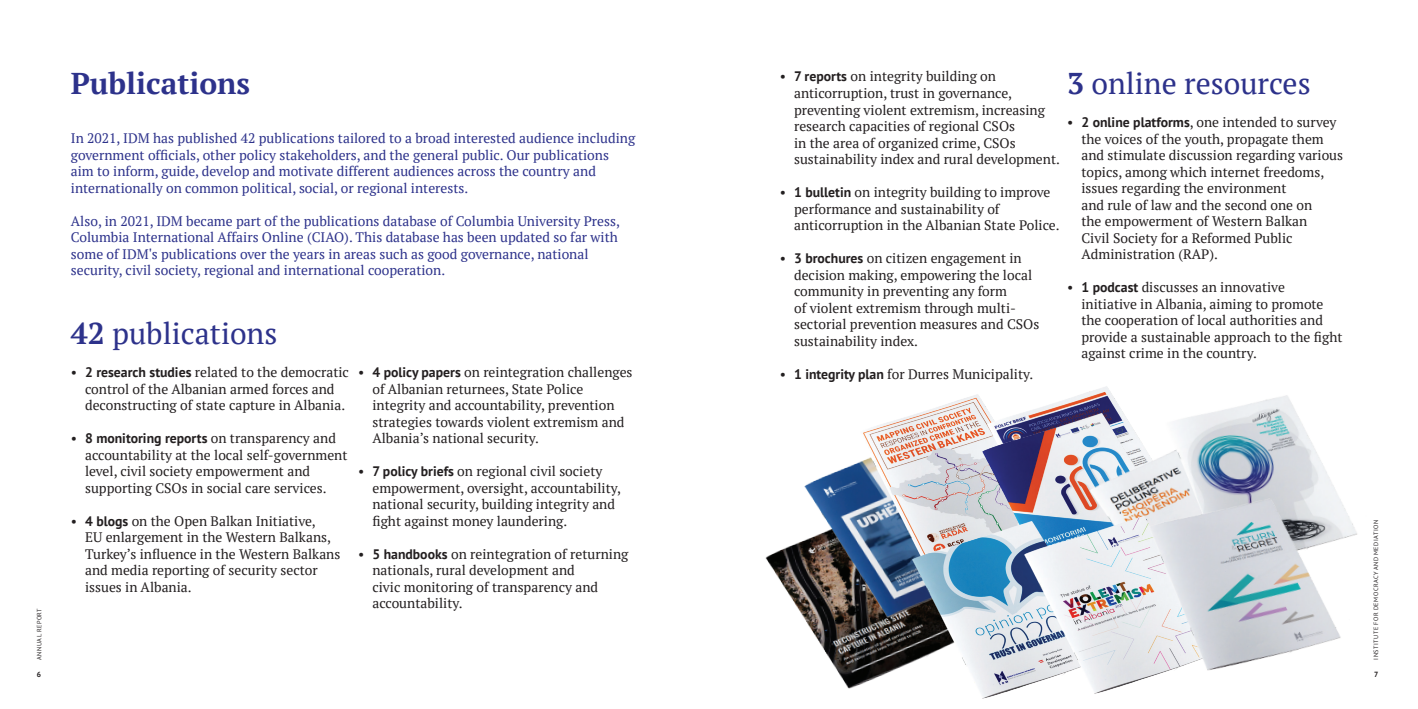
<style>
.page{position:relative;width:1418px;height:709px;background:#fff}
.page>*{position:absolute;margin:0;border:0;box-sizing:border-box;transform-origin:0 0}
.t1{font:30px "PT Serif";color:#2d328b}
.t2{font:700 30px "PT Serif";color:#2d328b}
.t3{font:13.75px/16.5px "PT Serif";color:#231f20}
.t4{font:13.75px/16.5px "PT Serif";color:#2d328b}
.t5{font:700 7.5px "PT Sans";color:#231f20}
.t6{font:6.25px "PT Sans";letter-spacing:.08em;color:#231f20}
.s1{font-weight:700}
.s2{font-family:"PT Sans";font-weight:700}
</style>
<div class="page">
<img style="left:767px;top:422px;width:124px;height:198px">
<img style="left:891px;top:394px;width:99px;height:92px">
<img style="left:990px;top:402px;width:69px;height:80px">
<img style="left:1059px;top:386px;width:255px;height:61px">
<img style="left:821px;top:486px;width:112px;height:203px">
<img style="left:933px;top:482px;width:110px;height:217px">
<img style="left:1043px;top:447px;width:314px;height:247px">
<p class="t6" style="left:35px;top:659px;width:53px;rotate:-90deg">ANNUAL REPORT</p>
<h1 class="t2" style="left:71px;top:64px;width:181px">Publications</h1>
<p class="t4" style="left:71px;top:130px;width:566px">In 2021, IDM has published 42 publications tailored to a broad interested audience including government officials, other policy stakeholders, and the general public. Our publications aim to inform, guide, develop and motivate different audiences across the country and internationally on common political, social, or regional interests.</p>
<p class="t4" style="left:71px;top:212px;width:550px">Also, in 2021, IDM became part of the publications database of Columbia University Press, Columbia International Affairs Online (CIAO). This database has been updated so far with some of IDM's publications over the years in areas such as good governance, national security, civil society, regional and international cooperation.</p>
<h1 class="t1" style="left:71px;top:314px;width:208px"><span class="s1">42</span> publications</h1>
<p class="t3" style="left:85px;top:364px;width:265px;text-indent:-14px">• <span class="s2">2 research studies</span> related to the democratic control of the Albanian armed forces and deconstructing of state capture in Albania.</p>
<p class="t3" style="left:85px;top:430px;width:264px;text-indent:-14px">• <span class="s2">8 monitoring reports</span> on transparency and accountability at the local self-government level, civil society empowerment and supporting CSOs in social care services.</p>
<p class="t3" style="left:85px;top:512px;width:257px;text-indent:-14px">• <span class="s2">4 blogs</span> on the Open Balkan Initiative,<br>EU enlargement in the Western Balkans, Turkey’s influence in the Western Balkans and media reporting of security sector issues in Albania.</p>
<p class="t3" style="left:372px;top:364px;width:262px;text-indent:-14px">• <span class="s2">4 policy papers</span> on reintegration challenges of Albanian returnees, State Police integrity and accountability, prevention strategies towards violent extremism and Albania’s national security.</p>
<p class="t3" style="left:372px;top:463px;width:250px;text-indent:-14px">• <span class="s2">7 policy briefs</span> on regional civil society empowerment, oversight, accountability, national security, building integrity and fight against money laundering.</p>
<p class="t3" style="left:372px;top:545px;width:257px;text-indent:-14px">• <span class="s2">5 handbooks</span> on reintegration of returning nationals, rural development and<br>civic monitoring of transparency and accountability.</p>
<p class="t3" style="left:794px;top:68px;width:267px;text-indent:-14px">• <span class="s2">7 reports</span> on integrity building on anticorruption, trust in governance, preventing violent extremism, increasing research capacities of regional CSOs<br>in the area of organized crime, CSOs sustainability index and rural development.</p>
<p class="t3" style="left:794px;top:184px;width:267px;text-indent:-14px">• <span class="s2">1 bulletin</span> on integrity building to improve performance and sustainability of anticorruption in the Albanian State Police.</p>
<p class="t3" style="left:794px;top:250px;width:247px;text-indent:-14px">• <span class="s2">3 brochures</span> on citizen engagement in decision making, empowering the local community in preventing any form<br>of violent extremism through multi&shy;sectorial prevention measures and CSOs sustainability index.</p>
<p class="t3" style="left:780px;top:365px;width:255px">• <span class="s2">1 integrity plan</span> for Durres Municipality.</p>
<h1 class="t1" style="left:1067px;top:64px;width:245px"><span class="s1">3</span> online resources</h1>
<p class="t3" style="left:1081px;top:114px;width:263px;text-indent:-14px">• <span class="s2">2 online platforms</span>, one intended to survey the voices of the youth, propagate them and stimulate discussion regarding various topics, among which internet freedoms, issues regarding the environment<br>and rule of law and the second one on<br>the empowerment of Western Balkan<br>Civil Society for a Reformed Public Administration (RAP).</p>
<p class="t3" style="left:1081px;top:279px;width:262px;text-indent:-14px">• <span class="s2">1 podcast</span> discusses an innovative initiative in Albania, aiming to promote the cooperation of local authorities and provide a sustainable approach to the fight against crime in the country.</p>
<p class="t6" style="left:1371px;top:659px;width:141px;rotate:-90deg">INSTITUTE FOR DEMOCRACY AND MEDIATION</p>
<p class="t5" style="left:37px;top:669px;width:6px">6</p>
<p class="t5" style="left:1374px;top:669px;width:6px">7</p>
</div>
